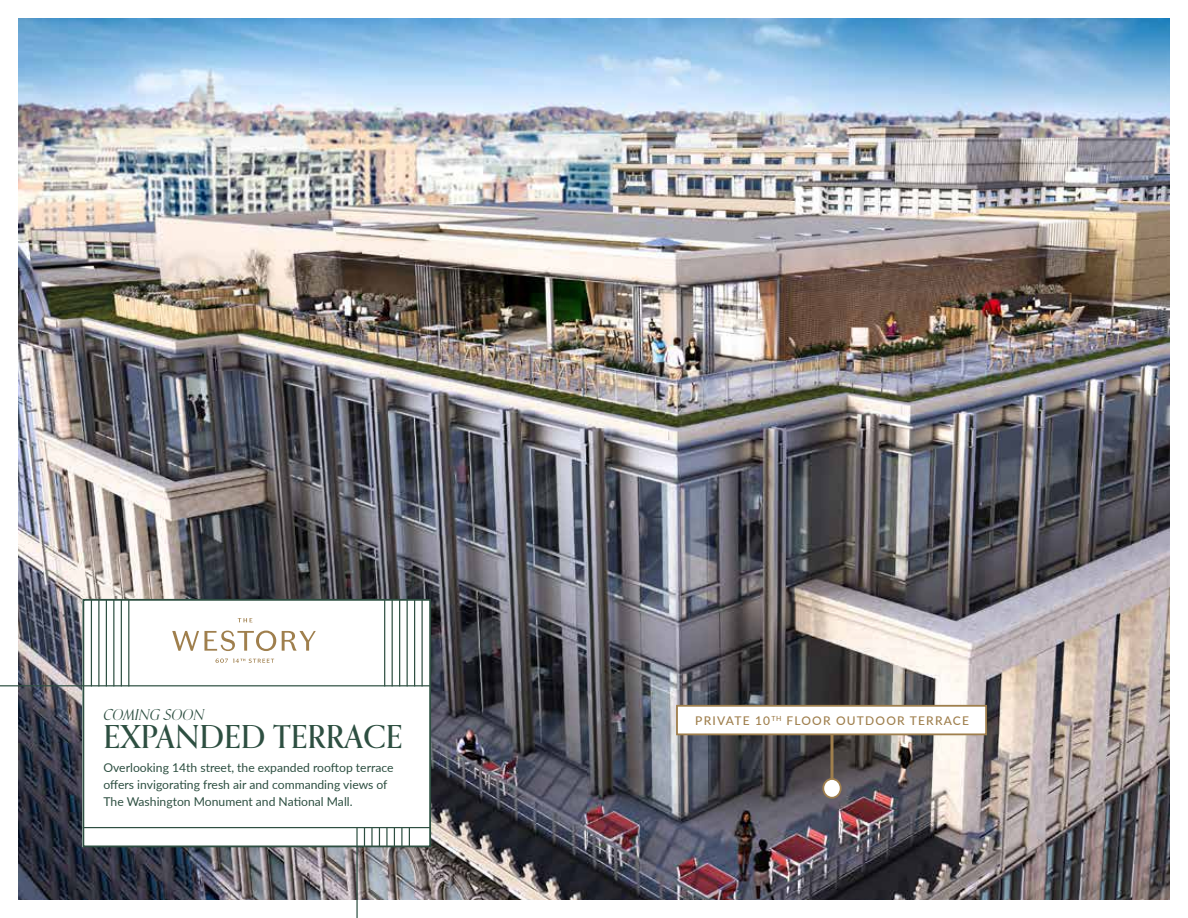
<style>
.page{position:relative;width:1188px;height:918px;background:#fff}
.page>*{position:absolute;margin:0;border:0;box-sizing:border-box;transform-origin:0 0}
.t1{font:500 31.65px "Orpheus Pro";color:#2d4f41}
.t2{font:italic 15px "Orpheus Pro";color:#2d4f41}
.t3{font:12.15px/17px "Lato";color:#2d4f41}
.t4{font:500 12px "Lato";letter-spacing:.1em;color:#9f7f4d}
</style>
<div class="page">
<img style="left:18px;top:18px;width:1152px;height:882px">
<div style="left:83px;top:599px;width:348px;height:248px;background:#fff"></div>
<hr style="left:356px;top:846px;width:2px;height:72px;background:#2d4f41">
<hr style="left:0;top:685px;width:431px;height:1px;background:#2d4f41">
<hr style="left:83px;top:827px;width:348px;height:1px;background:#2d4f41">
<div style="left:82px;top:599px;width:349px;height:248px;border:2px solid #2d4f41"></div>
<hr style="left:121px;top:599px;width:1px;height:87px;background:#2d4f41">
<hr style="left:414px;top:600px;width:1px;height:86px;background:#2d4f41">
<hr style="left:91px;top:599px;width:1px;height:87px;background:#2d4f41">
<hr style="left:384px;top:600px;width:1px;height:86px;background:#2d4f41">
<hr style="left:128px;top:599px;width:1px;height:87px;background:#2d4f41">
<hr style="left:421px;top:600px;width:2px;height:86px;background:#2d4f41">
<hr style="left:98px;top:599px;width:2px;height:87px;background:#2d4f41">
<hr style="left:392px;top:600px;width:1px;height:86px;background:#2d4f41">
<svg style="left:394px;top:828px;width:1px;height:18px"></svg>
<svg style="left:371px;top:828px;width:2px;height:18px"></svg>
<hr style="left:106px;top:599px;width:1px;height:87px;background:#2d4f41">
<hr style="left:399px;top:600px;width:1px;height:86px;background:#2d4f41">
<hr style="left:830px;top:720px;width:3px;height:59px;background:#9f7f4d">
<svg style="left:401px;top:828px;width:2px;height:18px"></svg>
<svg style="left:379px;top:828px;width:1px;height:18px"></svg>
<svg style="left:356px;top:828px;width:2px;height:18px"></svg>
<hr style="left:113px;top:599px;width:1px;height:87px;background:#2d4f41">
<hr style="left:407px;top:600px;width:1px;height:86px;background:#2d4f41">
<svg style="left:409px;top:828px;width:1px;height:18px"></svg>
<svg style="left:386px;top:828px;width:2px;height:18px"></svg>
<svg style="left:364px;top:828px;width:1px;height:18px"></svg>
<svg style="left:172px;top:618px;width:144px;height:45px"></svg>
<div style="left:823px;top:779px;width:18px;height:19px;background:#fff;border-radius:50%"></div>
<div style="left:822px;top:778px;width:20px;height:21px;border:2px solid #9f7f4d;border-radius:50%"></div>
<div style="left:677px;top:706px;width:309px;height:28px;background:#fff"></div>
<div style="left:676px;top:705px;width:311px;height:30px;border:2px solid #9f7f4d"></div>
<p class="t2" style="left:104px;top:702px;width:102px">COMING SOON</p>
<h1 class="t1" style="left:104px;top:717px;width:300px">EXPANDED TERRACE</h1>
<p class="t3" style="left:104px;top:759px;width:292px">Overlooking 14th street, the expanded rooftop terrace offers invigorating fresh air and commanding views of<br>The Washington Monument and National Mall.</p>
<p class="t4" style="left:695px;top:712px;width:275px">PRIVATE 10<sup>TH</sup> FLOOR OUTDOOR TERRACE</p>
</div>
